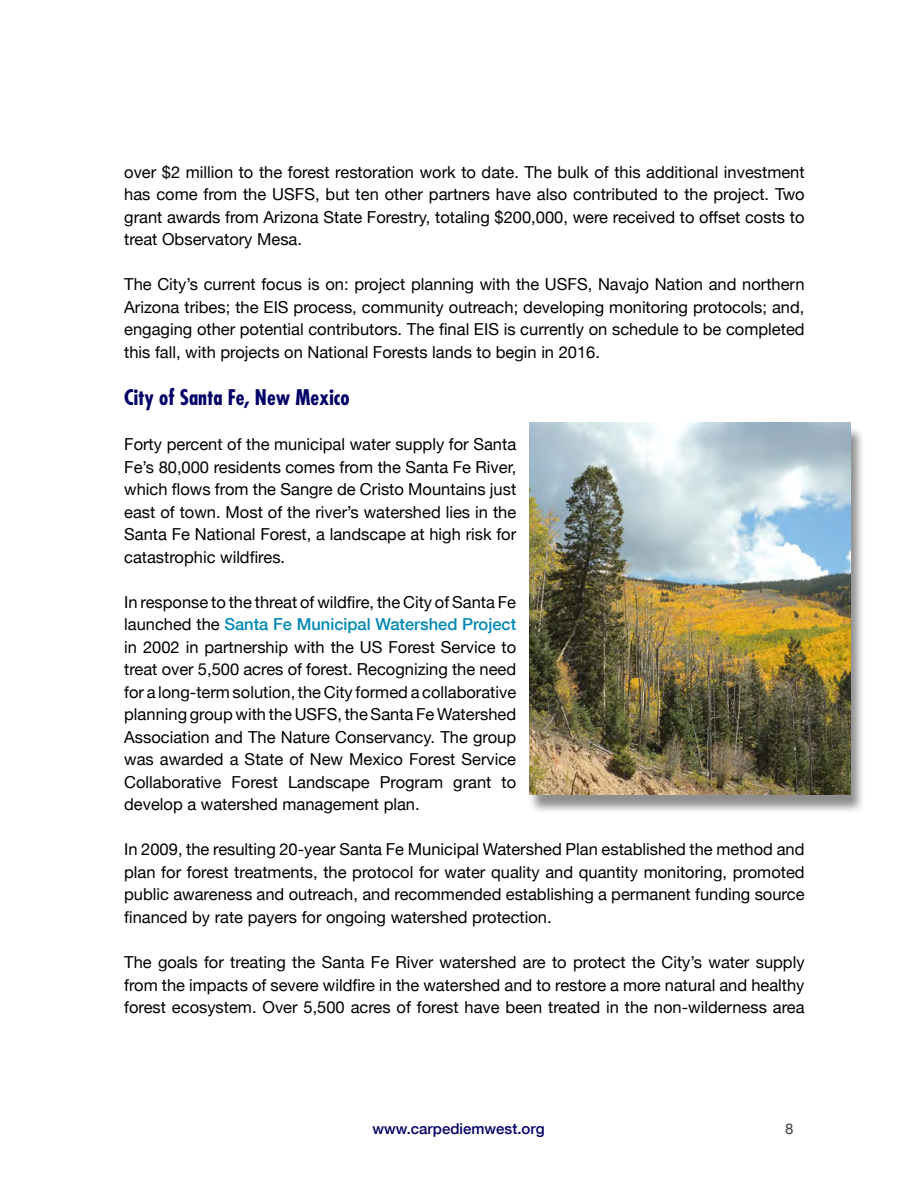
<style>
.page{position:relative;width:918px;height:1188px;background:#fff}
.page>*{position:absolute;margin:0;border:0;box-sizing:border-box;transform-origin:0 0}
.t1{font:700 condensed 21px "Futura";color:#006}
.t2{font:16.5px/22.5px "Helvetica Neue";color:#000;text-align:justify}
.t3{font:500 15px "Helvetica Neue";color:#006}
.t4{font:15px "Helvetica Neue";color:#404040}
.s1{font-weight:500;color:#0089b5}
</style>
<div class="page">
<div style="left:528px;top:426px;width:338px;height:388px;background:#696969;opacity:.75"></div>
<img style="left:530px;top:423px;width:320px;height:371px">
<p class="t2" style="left:124px;top:162px;width:682px">over $2 million to the forest restoration work to date. The bulk of this additional investment has come from the USFS, but ten other partners have also contributed to the project. Two grant awards from Arizona State Forestry, totaling $200,000, were received to offset costs to treat Observatory Mesa.</p>
<p class="t2" style="left:124px;top:274px;width:682px">The City’s current focus is on: project planning with the USFS, Navajo Nation and northern Arizona tribes; the EIS process, community outreach; developing monitoring protocols; and, engaging other potential contributors. The final EIS is currently on schedule to be completed this fall, with projects on National Forests lands to begin in 2016.</p>
<p class="t1" style="left:124px;top:385px;width:227px">City of Santa Fe, New Mexico</p>
<p class="t2" style="left:124px;top:434px;width:394px">Forty percent of the municipal water supply for Santa Fe’s 80,000 residents comes from the Santa Fe River, which flows from the Sangre de Cristo Mountains just east of town. Most of the river’s watershed lies in the Santa Fe National Forest, a landscape at high risk for catastrophic wildfires.</p>
<p class="t2" style="left:124px;top:592px;width:394px">In response to the threat of wildfire, the City of Santa Fe launched the <span class="s1">Santa Fe Municipal Watershed Project </span>in 2002 in partnership with the US Forest Service to treat over 5,500 acres of forest. Recognizing the need for a long-term solution, the City formed a collaborative planning group with the USFS, the Santa Fe Watershed Association and The Nature Conservancy. The group was awarded a State of New Mexico Forest Service Collaborative Forest Landscape Program grant to develop a watershed management plan.</p>
<p class="t2" style="left:124px;top:839px;width:682px">In 2009, the resulting 20-year Santa Fe Municipal Watershed Plan established the method and plan for forest treatments, the protocol for water quality and quantity monitoring, promoted public awareness and outreach, and recommended establishing a permanent funding source financed by rate payers for ongoing watershed protection.</p>
<p class="t2" style="left:124px;top:952px;width:682px">The goals for treating the Santa Fe River watershed are to protect the City’s water supply from the impacts of severe wildfire in the watershed and to restore a more natural and healthy forest ecosystem. Over 5,500 acres of forest have been treated in the non-wilderness area</p>
<p class="t3" style="left:373px;top:1117px;width:174px">www.carpediemwest.org</p>
<p class="t4" style="left:785px;top:1118px;width:10px">8</p>
</div>
